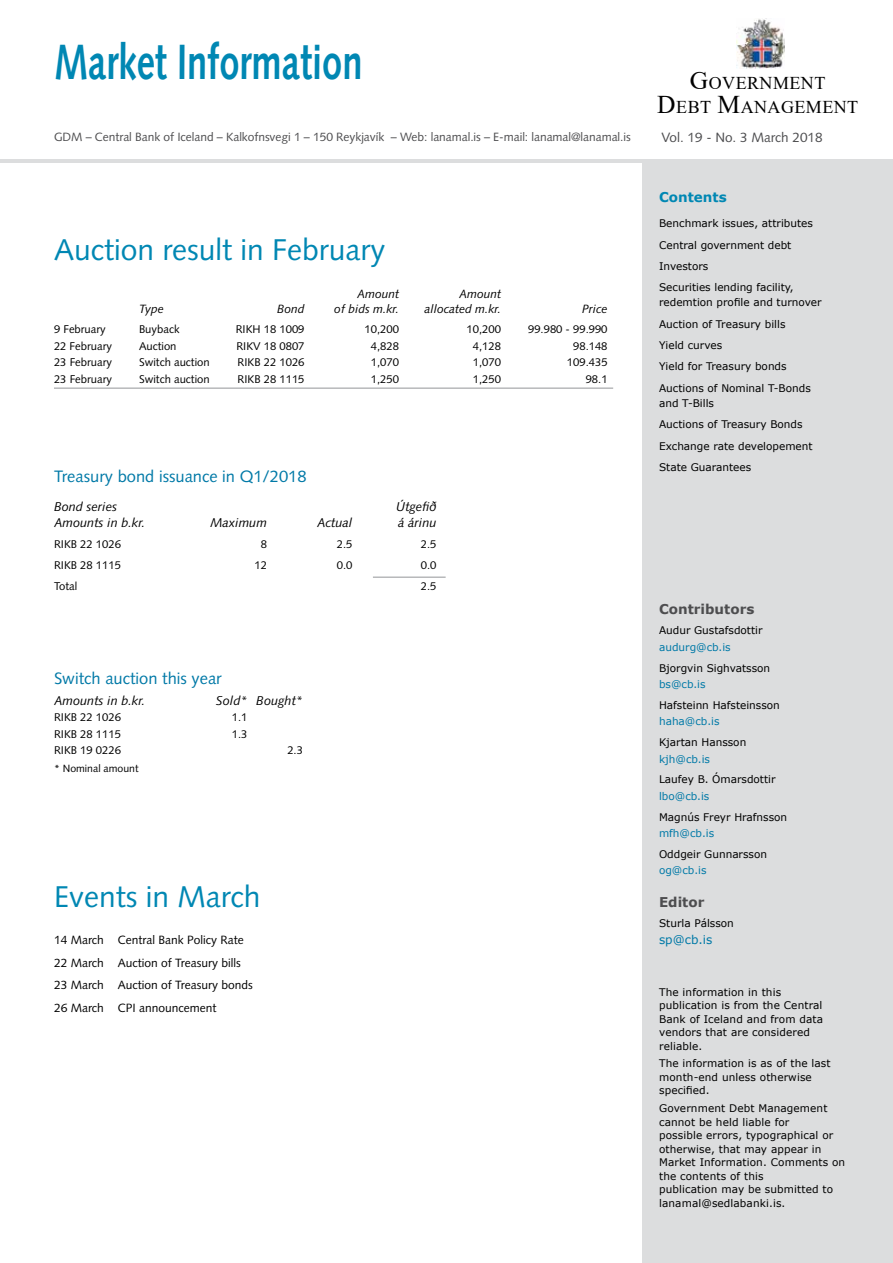
<style>
.page{position:relative;width:893px;height:1263px;background:#fff}
.page>*{position:absolute;margin:0;border:0;box-sizing:border-box;transform-origin:0 0}
.t1{font:700 49.5px "Syntax LT Std";color:#0087b3;scale:.73 1}
.t2{font:30px "Syntax LT Std";color:#0087b3}
.t3{font:18px/24.6px "Times New Roman";letter-spacing:.025em;color:#000;text-align:center}
.t4{font:16.5px "Syntax LT Std";color:#0079a7}
.t5{font:13.5px "Syntax LT Std";color:#4d4d4f}
.t6{font:700 13.5px "Verdana";color:#4d4d4f}
.t7{font:700 13.5px "Verdana";color:#0087b3}
.t8{font:italic 12.75px "Syntax LT Std";color:#000}
.t9{font:12px/22.5px "Syntax LT Std";color:#000}
.t10{font:12px "Syntax LT Std";letter-spacing:-.005em;color:#4d4d4f}
.t11{font:italic 12px "Syntax LT Std";color:#000}
.t12{font:12px "Verdana";color:#0079a7}
.t13{font:11.25px "Syntax LT Std";color:#000}
.t14{font:10.5px/13.5px "Verdana";color:#000}
.t15{font:10.5px "Verdana";color:#0079a7}
.t16{font:10.5px "Syntax LT Std";color:#000}
.s1{font-size:25.5px}
</style>
<div class="page">
<div style="left:643px;top:162px;width:250px;height:1101px;background:#dcddde"></div>
<hr style="left:0;top:159px;width:893px;height:3px;background:#dcddde">
<img style="left:737px;top:18px;width:47px;height:50px">
<hr style="left:373px;top:577px;width:73px;height:1px;background:#939598">
<hr style="left:54px;top:388px;width:559px;height:1px;background:#939598">
<h1 class="t1" style="left:54px;top:33px;width:424px">Market Information</h1>
<h3 class="t3" style="left:657px;top:70px;width:203px"><span class="s1">G</span>OVERNMENT<br><span class="s1">D</span>EBT <span class="s1">M</span>ANAGEMENT</h3>
<p class="t10" style="left:54px;top:129px;width:578px">GDM – Central Bank of Iceland – Kalkofnsvegi 1 – 150 Reykjavík – Web: lanamal.is – E-mail: lanamal@lanamal.is</p>
<p class="t5" style="left:661px;top:129px;width:163px">Vol. 19 - No. 3 March 2018</p>
<h2 class="t2" style="left:54px;top:231px;width:333px">Auction result in February</h2>
<p class="t11" style="left:357px;top:286px;width:44px">Amount</p>
<p class="t11" style="left:459px;top:286px;width:44px">Amount</p>
<p class="t11" style="left:139px;top:301px;width:26px">Type</p>
<p class="t11" style="left:277px;top:301px;width:29px">Bond</p>
<p class="t11" style="left:334px;top:301px;width:66px">of bids m.kr.</p>
<p class="t11" style="left:424px;top:301px;width:78px">allocated m.kr.</p>
<p class="t11" style="left:582px;top:301px;width:27px">Price</p>
<p class="t13" style="left:54px;top:323px;width:53px">9 February</p>
<p class="t13" style="left:139px;top:323px;width:42px">Buyback</p>
<p class="t13" style="left:236px;top:323px;width:70px">RIKH 18 1009</p>
<p class="t13" style="left:365px;top:323px;width:36px">10,200</p>
<p class="t13" style="left:467px;top:323px;width:36px">10,200</p>
<p class="t13" style="left:528px;top:323px;width:81px">99.980 - 99.990</p>
<p class="t13" style="left:54px;top:339px;width:60px">22 February</p>
<p class="t13" style="left:139px;top:339px;width:39px">Auction</p>
<p class="t13" style="left:236px;top:339px;width:70px">RIKV 18 0807</p>
<p class="t13" style="left:371px;top:339px;width:30px">4,828</p>
<p class="t13" style="left:473px;top:339px;width:30px">4,128</p>
<p class="t13" style="left:573px;top:339px;width:36px">98.148</p>
<p class="t13" style="left:54px;top:356px;width:60px">23 February</p>
<p class="t13" style="left:139px;top:356px;width:72px">Switch auction</p>
<p class="t13" style="left:238px;top:356px;width:68px">RIKB 22 1026</p>
<p class="t13" style="left:371px;top:356px;width:30px">1,070</p>
<p class="t13" style="left:473px;top:356px;width:30px">1,070</p>
<p class="t13" style="left:567px;top:356px;width:42px">109.435</p>
<p class="t13" style="left:54px;top:372px;width:60px">23 February</p>
<p class="t13" style="left:139px;top:372px;width:72px">Switch auction</p>
<p class="t13" style="left:238px;top:372px;width:68px">RIKB 28 1115</p>
<p class="t13" style="left:371px;top:372px;width:30px">1,250</p>
<p class="t13" style="left:473px;top:372px;width:30px">1,250</p>
<p class="t13" style="left:586px;top:372px;width:23px">98.1</p>
<h3 class="t4" style="left:54px;top:466px;width:254px">Treasury bond issuance in Q1/2018</h3>
<p class="t8" style="left:54px;top:499px;width:65px">Bond series</p>
<p class="t8" style="left:396px;top:499px;width:42px">Útgefið</p>
<p class="t8" style="left:54px;top:515px;width:93px">Amounts in b.kr.</p>
<p class="t8" style="left:210px;top:515px;width:58px">Maximum</p>
<p class="t8" style="left:317px;top:515px;width:37px">Actual</p>
<p class="t8" style="left:398px;top:515px;width:40px">á árinu</p>
<p class="t13" style="left:54px;top:538px;width:68px">RIKB 22 1026</p>
<p class="t13" style="left:261px;top:538px;width:8px">8</p>
<p class="t13" style="left:337px;top:538px;width:17px">2.5</p>
<p class="t13" style="left:421px;top:538px;width:17px">2.5</p>
<p class="t13" style="left:54px;top:558px;width:68px">RIKB 28 1115</p>
<p class="t13" style="left:254px;top:558px;width:14px">12</p>
<p class="t13" style="left:337px;top:558px;width:17px">0.0</p>
<p class="t13" style="left:421px;top:558px;width:17px">0.0</p>
<p class="t13" style="left:54px;top:579px;width:25px">Total</p>
<p class="t13" style="left:421px;top:579px;width:17px">2.5</p>
<h3 class="t4" style="left:54px;top:668px;width:169px">Switch auction this year</h3>
<p class="t8" style="left:54px;top:693px;width:93px">Amounts in b.kr.</p>
<p class="t8" style="left:216px;top:693px;width:88px">Sold* Bought*</p>
<p class="t13" style="left:54px;top:711px;width:68px">RIKB 22 1026</p>
<p class="t13" style="left:232px;top:711px;width:17px">1.1</p>
<p class="t13" style="left:54px;top:727px;width:68px">RIKB 28 1115</p>
<p class="t13" style="left:232px;top:727px;width:17px">1.3</p>
<p class="t13" style="left:54px;top:744px;width:68px">RIKB 19 0226</p>
<p class="t13" style="left:287px;top:744px;width:17px">2.3</p>
<p class="t16" style="left:54px;top:762px;width:86px">* Nominal amount</p>
<h2 class="t2" style="left:54px;top:878px;width:208px">Events in March</h2>
<p class="t9" style="left:54px;top:929px;width:200px">14 March Central Bank Policy Rate<br>22 March Auction of Treasury bills<br>23 March Auction of Treasury bonds<br>26 March CPI announcement</p>
<p class="t7" style="left:659px;top:187px;width:69px">Contents</p>
<p class="t14" style="left:659px;top:213px;width:155px;line-height:21.5px">Benchmark issues, attributes<br>Central government debt<br>Investors<br>Securities lending facility,</p>
<p class="t14" style="left:659px;top:292px;width:164px;line-height:21.5px">redemtion profile and turnover<br>Auction of Treasury bills<br>Yield curves<br>Yield for Treasury bonds<br>Auctions of Nominal T-Bonds</p>
<p class="t14" style="left:659px;top:392px;width:155px;line-height:21.5px">and T-Bills<br>Auctions of Treasury Bonds<br>Exchange rate developement<br>State Guarantees</p>
<p class="t6" style="left:659px;top:599px;width:97px">Contributors</p>
<p class="t14" style="left:659px;top:624px;width:105px">Audur Gustafsdottir</p>
<p class="t15" style="left:659px;top:640px;width:73px">audurg@cb.is</p>
<p class="t14" style="left:659px;top:661px;width:113px">Bjorgvin Sighvatsson</p>
<p class="t15" style="left:659px;top:677px;width:48px">bs@cb.is</p>
<p class="t14" style="left:659px;top:698px;width:122px">Hafsteinn Hafsteinsson</p>
<p class="t15" style="left:659px;top:714px;width:62px">haha@cb.is</p>
<p class="t14" style="left:659px;top:735px;width:89px">Kjartan Hansson</p>
<p class="t15" style="left:659px;top:751px;width:53px">kjh@cb.is</p>
<p class="t14" style="left:659px;top:773px;width:118px">Laufey B. Ómarsdottir</p>
<p class="t15" style="left:659px;top:789px;width:52px">lbo@cb.is</p>
<p class="t14" style="left:659px;top:810px;width:130px">Magnús Freyr Hrafnsson</p>
<p class="t15" style="left:659px;top:826px;width:57px">mfh@cb.is</p>
<p class="t14" style="left:659px;top:847px;width:110px">Oddgeir Gunnarsson</p>
<p class="t15" style="left:659px;top:863px;width:49px">og@cb.is</p>
<p class="t6" style="left:659px;top:892px;width:47px">Editor</p>
<p class="t14" style="left:659px;top:917px;width:76px">Sturla Pálsson</p>
<p class="t12" style="left:659px;top:931px;width:55px">sp@cb.is</p>
<p class="t14" style="left:659px;top:985px;width:165px">The information in this publication is from the Central<br>Bank of Iceland and from data vendors that are considered reliable.</p>
<p class="t14" style="left:659px;top:1057px;width:173px">The information is as of the last month-end unless otherwise specified.</p>
<p class="t14" style="left:659px;top:1101px;width:188px">Government Debt Management cannot be held liable for<br>possible errors, typographical or otherwise, that may appear in<br>Market Information. Comments on the contents of this<br>publication may be submitted to lanamal@sedlabanki.is.</p>
</div>
